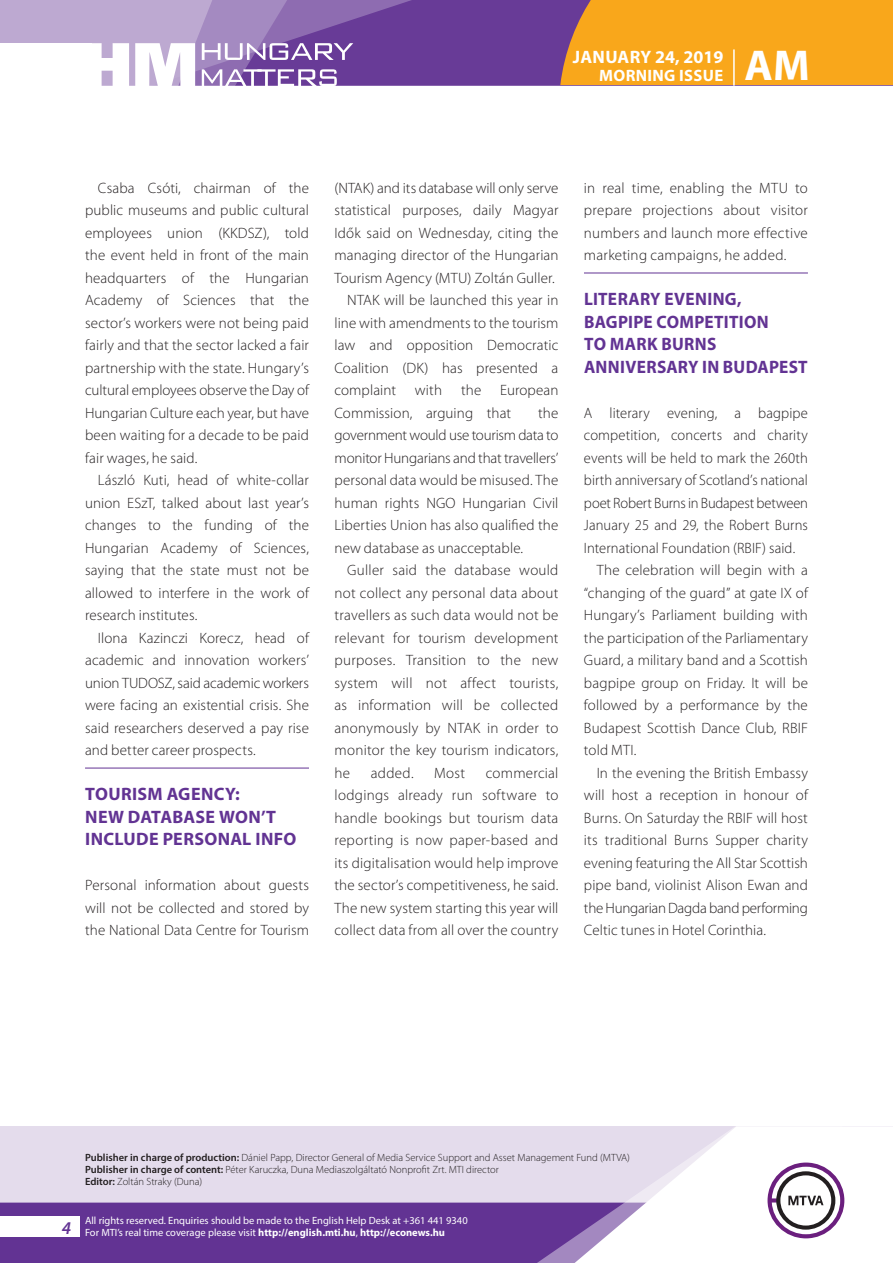
<style>
.page{position:relative;width:893px;height:1263px;background:#fff}
.page>*{position:absolute;margin:0;border:0;box-sizing:border-box;transform-origin:0 0}
.t1{font:700 43.35px "Myriad Pro";color:#fff}
._01_cimsor{font:700 18px/22.5px "Myriad Pro";letter-spacing:.015em;color:#623393;scale:.96 1}
._01_cimsor-2{font:700 18px/22.5px "Myriad Pro";letter-spacing:.015em;color:#623393}
.t2{font:700 18px "Myriad Pro";color:#fff}
.t3{font:700 16.5px "Myriad Pro";letter-spacing:.02em;color:#fff}
._03_kenyer_szöveg-2{font:300 15px/22.5px "Myriad Pro";letter-spacing:.01em;color:#231f20;text-align:justify}
._03_kenyer_szöveg-1{font:300 15px/22.5px "Myriad Pro";letter-spacing:.01em;color:#231f20;text-align:justify}
.t4{font:300 10.5px "Myriad Pro";color:#231f20}
.t5{font:10.5px/12px "Myriad Pro";color:#fff}
.s1{font-weight:600}
.s2{font-weight:700}
</style>
<div class="page">
<div style="left:0;top:1126px;width:893px;height:137px;background:#e4dcec"></div>
<div style="left:0;top:1202px;width:506px;height:61px;background:#623393"></div>
<svg style="left:506px;top:1202px;width:69px;height:61px;background:#6b3e99"></svg>
<svg style="left:575px;top:1126px;width:318px;height:137px"></svg>
<div style="left:0;top:1216px;width:79px;height:20px;background:#fff"></div>
<div style="left:0;top:0;width:893px;height:85px;background:#683b97"></div>
<div style="left:560px;top:0;width:333px;height:85px;background:#f9a71b"></div>
<hr style="left:733px;top:49px;width:2px;height:37px;background:#fff">
<svg style="left:0;top:0;width:479px;height:86px"></svg>
<hr style="left:85px;top:768px;width:224px;height:1px;background:#623393">
<hr style="left:584px;top:273px;width:224px;height:1px;background:#623393">
<p class="t2" style="left:573px;top:45px;width:152px">January 24, 2019</p>
<p class="t3" style="left:599px;top:65px;width:125px">MORN ING ISSUE</p>
<h1 class="t1" style="left:745px;top:37px;width:67px">AM</h1>
<p class="_03_kenyer_szöveg-2" style="left:85px;top:176px;width:225px;text-indent:13px">Csaba Csóti, chairman of the public museums and public cultural employees union (KKDSZ), told the event held in front of the main headquarters of the Hungarian Academy of Sciences that the sector’s workers were not being paid fairly and that the sector lacked a fair partnership with the state. Hungary’s cultural employees observe the Day of Hungarian Culture each year, but have been waiting for a decade to be paid fair wages, he said.</p>
<p class="_03_kenyer_szöveg-2" style="left:85px;top:469px;width:225px;text-indent:13px">László Kuti, head of white-collar union ESzT, talked about last year’s changes to the funding of the Hungarian Academy of Sciences, saying that the state must not be allowed to interfere in the work of research institutes.</p>
<p class="_03_kenyer_szöveg-2" style="left:85px;top:626px;width:225px;text-indent:13px">Ilona Kazinczi Korecz, head of academic and innovation workers’ union TUDOSZ, said academic workers were facing an existential crisis. She said researchers deserved a pay rise and better career prospects.</p>
<p class="_01_cimsor-2" style="left:85px;top:782px;width:213px">TOURISM AGENCY:<br>NEW DATABASE WON’T<br>INCLUDE PERSONAL INFO</p>
<p class="_03_kenyer_szöveg-1" style="left:85px;top:874px;width:225px">Personal information about guests will not be collected and stored by the National Data Centre for Tourism</p>
<p class="_03_kenyer_szöveg-1" style="left:334px;top:176px;width:225px">(NTAK) and its database will only serve statistical purposes, daily Magyar Idők said on Wednesday, citing the managing director of the Hungarian Tourism Agency (MTU) Zoltán Guller.</p>
<p class="_03_kenyer_szöveg-2" style="left:334px;top:289px;width:225px;text-indent:13px">NTAK will be launched this year in line with amendments to the tourism law and opposition Democratic Coalition (DK) has presented a complaint</p>
<p class="_03_kenyer_szöveg-2" style="left:415px;top:379px;width:29px">with</p>
<p class="_03_kenyer_szöveg-2" style="left:461px;top:379px;width:22px">the</p>
<p class="_03_kenyer_szöveg-2" style="left:334px;top:379px;width:225px;text-indent:166px">European<br>Commission, arguing that</p>
<p class="_03_kenyer_szöveg-2" style="left:334px;top:401px;width:225px;text-indent:204px">the government would use tourism data to monitor Hungarians and that travellers’ personal data would be misused. The human rights NGO Hungarian Civil Liberties Union has also qualified the new database as unacceptable.</p>
<p class="_03_kenyer_szöveg-2" style="left:334px;top:559px;width:225px;text-indent:13px">Guller said the database would not collect any personal data about travellers as such data would not be relevant for tourism development purposes. Transition to the new system will not affect tourists, as information will be collected anonymously by NTAK in order to monitor the key tourism indicators, he</p>
<p class="_03_kenyer_szöveg-2" style="left:334px;top:761px;width:225px;text-indent:151px">commercial lodgings already run software to handle bookings but tourism data reporting is now paper-based and its digitalisation would help improve the sector’s competitiveness, he said.<br>The new system starting this year will collect data from all over the country</p>
<p class="_03_kenyer_szöveg-2" style="left:371px;top:761px;width:44px">added.</p>
<p class="_03_kenyer_szöveg-2" style="left:434px;top:761px;width:32px">Most</p>
<p class="_03_kenyer_szöveg-2" style="left:584px;top:176px;width:225px">in real time, enabling the MTU to prepare projections about visitor numbers and launch more effective marketing campaigns, he added.</p>
<p class="_01_cimsor" style="left:584px;top:287px;width:47px">LITERARY</p>
<p class="_01_cimsor" style="left:584px;top:287px;width:191px;text-indent:80px">EVENING,<br>BAGPIPE COMPETITION<br>TO MARK BURN</p>
<p class="_01_cimsor" style="left:707px;top:332px;width:11px">S</p>
<p class="_01_cimsor" style="left:584px;top:355px;width:13px">ANN</p>
<p class="_01_cimsor" style="left:620px;top:355px;width:61px">IVERSARY</p>
<p class="_01_cimsor" style="left:702px;top:355px;width:111px">IN BUDAPEST</p>
<p class="_03_kenyer_szöveg-1" style="left:584px;top:401px;width:225px">A literary evening, a bagpipe competition, concerts and charity events will be held to mark the 260th birth anniversary of Scotland’s national poet Robert Burns in Budapest between January 25 and 29, the Robert Burns International Foundation (RBIF) said.</p>
<p class="_03_kenyer_szöveg-2" style="left:584px;top:559px;width:225px;text-indent:13px">The celebration will begin with a “changing of the guard” at gate IX of Hungary’s Parliament building with the participation of the Parliamentary Guard, a military band and a Scottish bagpipe group on Friday. It will be followed by a performance by the Budapest Scottish Dance Club, RBIF told MTI.</p>
<p class="_03_kenyer_szöveg-2" style="left:584px;top:761px;width:225px;text-indent:13px">In the evening the British Embassy will host a reception in honour of Burns. On Saturday the RBIF will host its traditional Burns Supper charity evening featuring the All Star Scottish pipe band, violinist Alison Ewan and the Hungarian Dagda band performing Celtic tunes in Hotel Corinthia.</p>
<p class="t4" style="left:85px;top:1151px;width:546px"><span class="s1">Publisher in charge of production:</span> Dániel Papp, Director General of Media Service Support and Asset Management Fund (MTVA)</p>
<p class="t4" style="left:85px;top:1163px;width:415px"><span class="s1">Publisher in charge of content:</span> Péter Karuczka, Duna Mediaszolgáltató Nonprofit Zrt. MTI director</p>
<p class="t4" style="left:85px;top:1175px;width:119px"><span class="s1">Editor:</span> Zoltán Straky (Duna)</p>
<p class="t5" style="left:62px;top:1214px;width:407px;text-indent:23px">All rights reserved. Enquiries should be made to the English Help Desk at +361 441 9340<br><sup>4</sup> For MTI’s real time coverage please visit <span class="s2">http://english.mti.hu</span>, <span class="s2">http://econews.hu</span></p>
</div>
